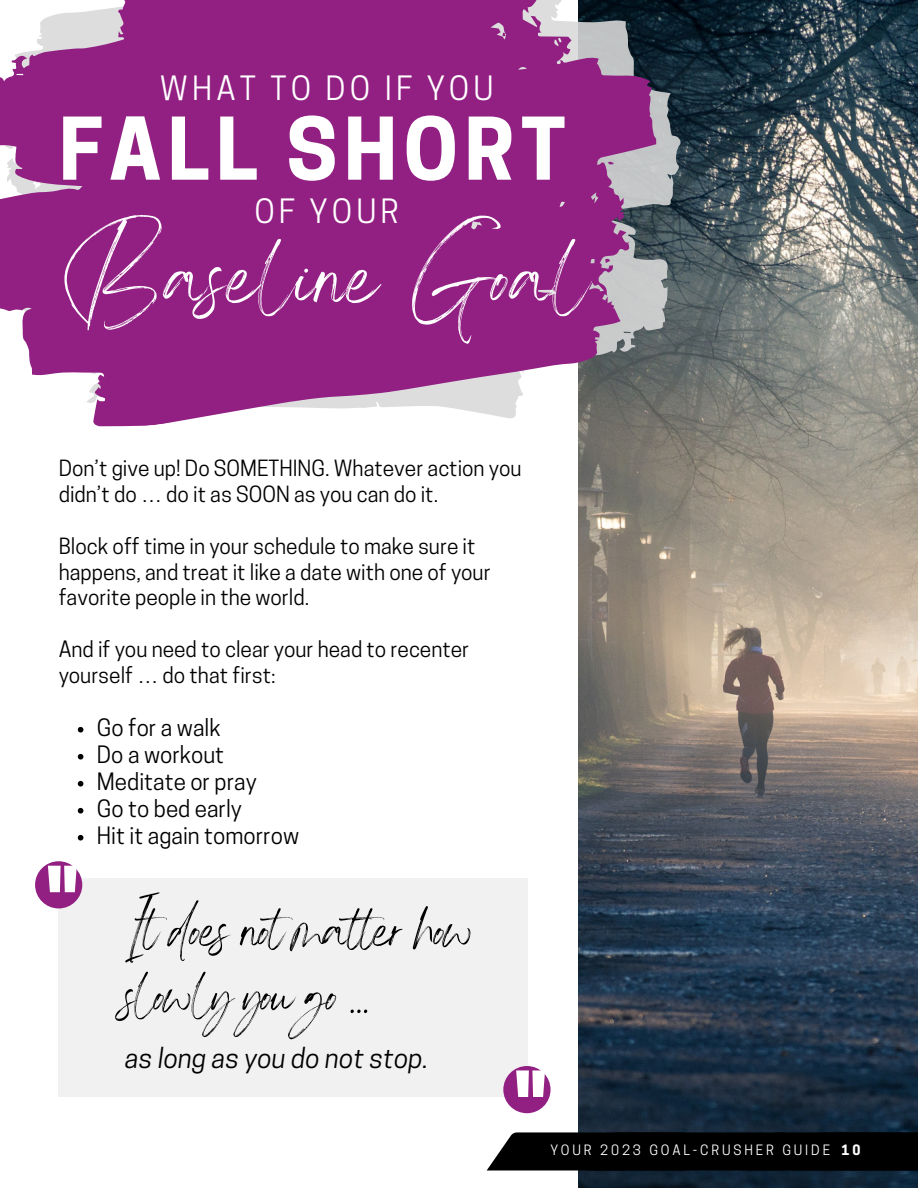
<style>
.page{position:relative;width:918px;height:1188px;background:#fff}
.page>*{position:absolute;margin:0;border:0;box-sizing:border-box;transform-origin:0 0}
.t1{font:121.8px "Angella White";color:#fff}
.t2{font:700 82.05px "Cooper Hewitt";color:#fff}
.t3{font:700 81px "Cooper Hewitt";letter-spacing:.075em;color:#fff}
.t4{font:75px/65.2px "Angella White";letter-spacing:-.025em;color:#000}
.t5{font:31.5px "Cooper Hewitt";letter-spacing:.13em;color:#fff}
.t6{font:italic 26.55px "Cooper Hewitt";color:#000}
.t7{font:22.5px/27px "Cooper Hewitt";color:#000}
.t8{font:21px/25.8px "Cooper Hewitt";color:#000}
.t9{font:13.35px "Cooper Hewitt";letter-spacing:.215em;color:#fff}
.t10{font:700 13.35px "Cooper Hewitt";color:#fff}
</style>
<div class="page">
<img style="left:579px;top:0;width:339px;height:1188px">
<div style="left:487px;top:1133px;width:431px;height:38px;background:#000"></div>
<div style="left:59px;top:878px;width:469px;height:218px;background:#f1f1f1"></div>
<svg style="left:578px;top:0;width:123px;height:458px;background:#485356"></svg>
<svg style="left:0;top:0;width:683px;height:443px;background:#9b4791"></svg>
<svg style="left:78px;top:727px;width:5px;height:6px"></svg>
<svg style="left:78px;top:754px;width:5px;height:6px"></svg>
<svg style="left:78px;top:781px;width:5px;height:6px"></svg>
<svg style="left:78px;top:808px;width:5px;height:6px"></svg>
<svg style="left:78px;top:835px;width:5px;height:6px"></svg>
<div style="left:35px;top:861px;width:47px;height:47px;background:#922083;border-radius:50%"></div>
<div style="left:503px;top:1066px;width:48px;height:47px;background:#922083;border-radius:50%"></div>
<h3 class="t5" style="left:160px;top:76px;width:335px">WHAT TO DO IF YOU</h3>
<h3 class="t3" style="left:59px;top:119px;width:509px">FALL SHORT</h3>
<h1 class="t1" style="left:64px;top:200px;width:528px">Baseline Goal</h1>
<h3 class="t5" style="left:254px;top:199px;width:146px">OF YOUR</h3>
<p class="t8" style="left:59px;top:458px;width:464px">Don’t give up! Do SOMETHING. Whatever action you didn’t do … do it as SOON as you can do it.</p>
<p class="t8" style="left:59px;top:536px;width:434px">Block off time in your schedule to make sure it happens, and treat it like a date with one of your favorite people in the world.</p>
<p class="t8" style="left:59px;top:639px;width:412px">And if you need to clear your head to recenter yourself … do that first:</p>
<h2 class="t2" style="left:44px;top:868px;width:38px">"</h2>
<p class="t7" style="left:97px;top:717px;width:204px">Go for a walk<br>Do a workout<br>Meditate or pray<br>Go to bed early<br>Hit it again tomorrow</p>
<h3 class="t4" style="left:125px;top:898px;width:351px">It does not mat er how slowly yougo .</h3>
<p class="t6" style="left:125px;top:1048px;width:305px">as long as you do not stop.</p>
<h2 class="t2" style="left:512px;top:1073px;width:38px">"</h2>
<p class="t9" style="left:550px;top:1145px;width:281px">YOUR 2023 GOAL-CRUSHER GUIDE</p>
<p class="t10" style="left:841px;top:1145px;width:20px">10</p>
</div>
